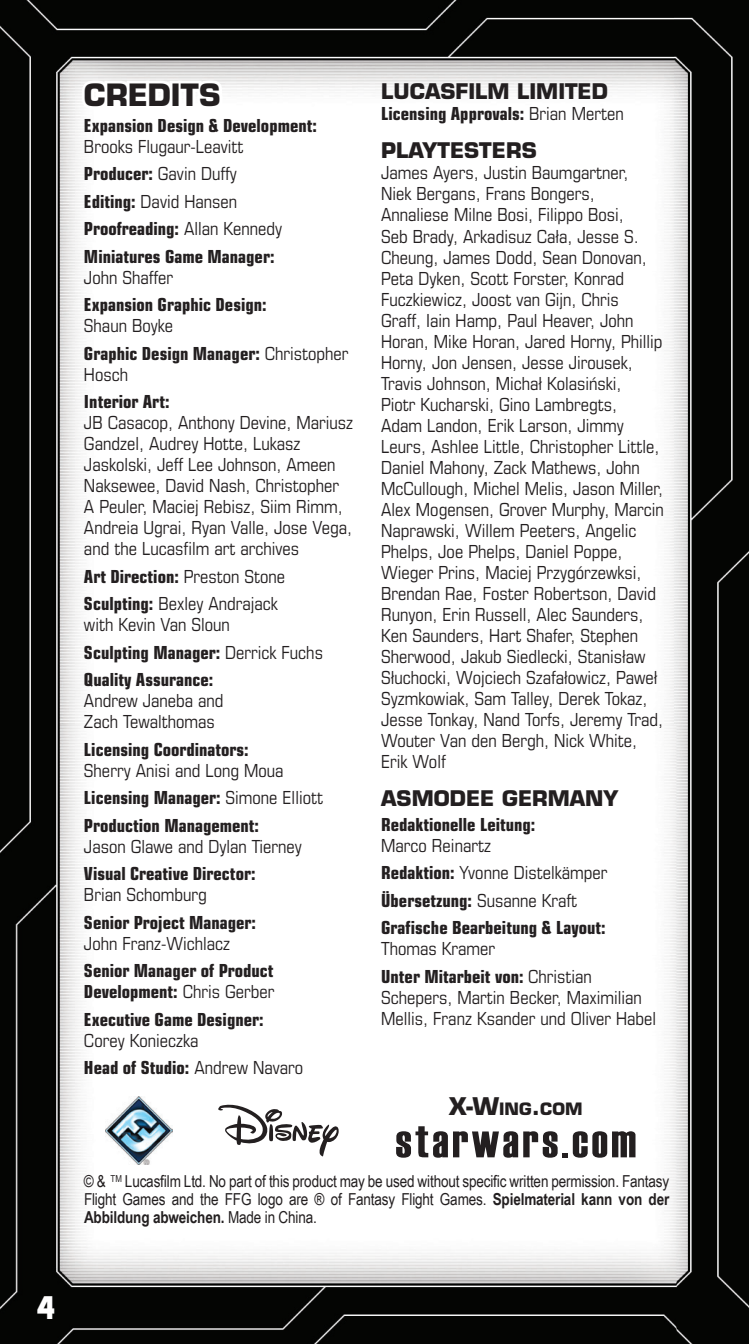
<style>
.page{position:relative;width:749px;height:1344px;background:#fff}
.page>*{position:absolute;margin:0;border:0;box-sizing:border-box;transform-origin:0 0}
.t1{font:700 30px "Eurostile LT Std";letter-spacing:-.005em;color:#231f20}
.t2{font:30px "Kimberley Bl";color:#fff}
.t3{font:700 21px "Eurostile LT Std";color:#231f20}
.t4{font:condensed 18px/21px "Eurostile LT Std";color:#231f20}
.t5{font:700 condensed 18px/27.6px "Eurostile LT Std";color:#231f20}
.t6{font:16.5px/18px "Arial Narrow";letter-spacing:-.01em;color:#231f20;text-align:justify}
.t7{font:700 16.5px "Eurostile LT Std";color:#231f20}
.s1{font-weight:700}
.s2{font-weight:400}
.s3{font-family:"Eurostile LT Pro"}
.s4{font-size:23.7px}
</style>
<div class="page">
<img style="left:0;top:0;width:674px;height:1344px">
<img style="left:674px;top:0;width:74px;height:1344px">
<svg style="left:218px;top:1102px;width:121px;height:55px"></svg>
<img style="left:105px;top:1097px;width:67px;height:67px">
<svg style="left:396px;top:1126px;width:239px;height:31px"></svg>
<svg style="left:79px;top:78px;width:147px;height:34px"></svg>
<h1 class="t2" style="left:37px;top:1289px;width:20px">4</h1>
<h1 class="t1" style="left:84px;top:77px;width:138px">CREDITS</h1>
<p class="t5" style="left:84px;top:111px;width:234px">Expansion Design &amp; Development:</p>
<p class="t4" style="left:84px;top:132px;width:200px;line-height:27.6px">Brooks Flugaur-Leavitt<br><span class="s1">Producer:</span> Gavin Duffy<br><span class="s1">Editing:</span> David Hansen<br><span class="s1">Proofreading:</span> Allan Kennedy<br><span class="s1">Miniatures Game Manager:</span></p>
<p class="t4" style="left:84px;top:266px;width:90px">John Shaffer</p>
<p class="t5" style="left:84px;top:291px;width:184px">Expansion Graphic Design:</p>
<p class="t4" style="left:84px;top:311px;width:266px;line-height:27.6px">Shaun Boyke<br><span class="s1">Graphic Design Manager:</span> Christopher</p>
<p class="t4" style="left:84px;top:363px;width:46px">Hosch</p>
<p class="t5" style="left:84px;top:388px;width:87px">Interior Art:</p>
<p class="t4" style="left:84px;top:412px;width:271px">JB Casacop, Anthony Devine, Mariusz Gandzel, Audrey Hotte, Lukasz Jaskolski, Jeff Lee Johnson, Ameen Naksewee, David Nash, Christopher A Peuler, Maciej Rebisz, Siim Rimm, Andreia Ugrai, Ryan Valle, Jose Vega, and the Lucasfilm art archives</p>
<p class="t4" style="left:84px;top:562px;width:203px;line-height:27.6px"><span class="s1">Art Direction:</span> Preston Stone<br><span class="s1">Sculpting:</span> Bexley Andrajack</p>
<p class="t5" style="left:84px;top:611px;width:240px"><span class="s2">with Kevin Van Sloun<br></span>Sculpting Manager: <span class="s2">Derrick Fuchs<br></span>Quality Assurance:</p>
<p class="t4" style="left:84px;top:690px;width:141px">Andrew Janeba and<br>Zach Tewalthomas</p>
<p class="t5" style="left:84px;top:735px;width:166px">Licensing Coordinators:</p>
<p class="t5" style="left:84px;top:756px;width:240px"><span class="s2">Sherry Anisi and Long Moua<br></span>Licensing Manager: <span class="s2">Simone Elliott<br></span>Production Management:</p>
<p class="t4" style="left:84px;top:835px;width:219px">Jason Glawe and Dylan Tierney</p>
<p class="t5" style="left:84px;top:860px;width:173px">Visual Creative Director:</p>
<p class="t4" style="left:84px;top:884px;width:124px">Brian Schomburg</p>
<p class="t5" style="left:84px;top:908px;width:174px">Senior Project Manager:</p>
<p class="t4" style="left:84px;top:932px;width:148px">John Franz-Wichlacz</p>
<p class="t5" style="left:84px;top:960px;width:192px;line-height:21px">Senior Manager of Product<br>Development: <span class="s2">Chris Gerber</span></p>
<p class="t5" style="left:84px;top:1005px;width:181px">Executive Game Designer:</p>
<p class="t4" style="left:84px;top:1026px;width:221px;line-height:27.6px">Corey Konieczka<br><span class="s1">Head of Studio:</span> Andrew Navaro</p>
<p class="t3" style="left:381px;top:79px;width:228px">LUCASFILM LIMITED</p>
<p class="t5" style="left:381px;top:100px;width:244px">Licensing Approvals: <span class="s2">Brian Merten</span></p>
<p class="t3" style="left:381px;top:138px;width:157px">PLAYTESTERS</p>
<p class="t4" style="left:381px;top:162px;width:284px">James Ayers, Justin Baumgartner,<br>Niek Bergans, Frans Bongers, Annaliese Milne Bosi, Filippo Bosi,<br>Seb Brady, Arkadisuz Cała, Jesse S.<br>Cheung, James Dodd, Sean Donovan, Peta Dyken, Scott Forster, Konrad Fuczkiewicz, Joost van Gijn, Chris<br>Graff, Iain Hamp, Paul Heaver, John Horan, Mike Horan, Jared Horny, Phillip Horny, Jon Jensen, Jesse Jirousek, Travis Johnson, Michał Kolasi<span class="s3">ń</span>ski,<br>Piotr Kucharski, Gino Lambregts,<br>Adam Landon, Erik Larson, Jimmy Leurs, Ashlee Little, Christopher Little, Daniel Mahony, Zack Mathews, John McCullough, Michel Melis, Jason Miller, Alex Mogensen, Grover Murphy, Marcin Naprawski, Willem Peeters, Angelic Phelps, Joe Phelps, Daniel Poppe, Wieger Prins, Maciej Przygórzewksi, Brendan Rae, Foster Robertson, David Runyon, Erin Russell, Alec Saunders, Ken Saunders, Hart Shafer, Stephen Sherwood, Jakub Siedlecki, Stanisław Słuchocki, Wojciech Szafałowicz, Paweł Syzmkowiak, Sam Talley, Derek Tokaz, Jesse Tonkay, Nand Torfs, Jeremy Trad, Wouter Van den Bergh, Nick White, Erik Wolf</p>
<p class="t3" style="left:381px;top:785px;width:239px">ASMODEE GERMANY</p>
<p class="t5" style="left:381px;top:810px;width:155px">Redaktionelle Leitung:</p>
<p class="t5" style="left:381px;top:831px;width:227px"><span class="s2">Marco Reinartz<br></span>Redaktion: <span class="s2">Yvonne Distelkämper<br></span>Übersetzung: <span class="s2">Susanne Kraft<br></span>Grafische Bearbeitung &amp; Layout:</p>
<p class="t4" style="left:381px;top:935px;width:212px;line-height:27.6px">Thomas Kramer<br><span class="s1">Unter Mitarbeit von:</span> Christian</p>
<p class="t4" style="left:381px;top:986px;width:276px">Schepers, Martin Becker, Maximilian<br>Mellis, Franz Ksander und Oliver Habel</p>
<p class="t7" style="left:449px;top:1098px;width:135px"><span class="s4">X-W</span>ING<span class="s4">.</span>COM</p>
<p class="t6" style="left:84px;top:1172px;width:586px">© &amp; <sup>TM</sup> Lucasfilm Ltd. No part of this product may be used without specific written permission. Fantasy Flight Games and the FFG logo are ® of Fantasy Flight Games. <span class="s1">Spielmaterial kann von der Abbildung abweichen.</span> Made in China.</p>
</div>
